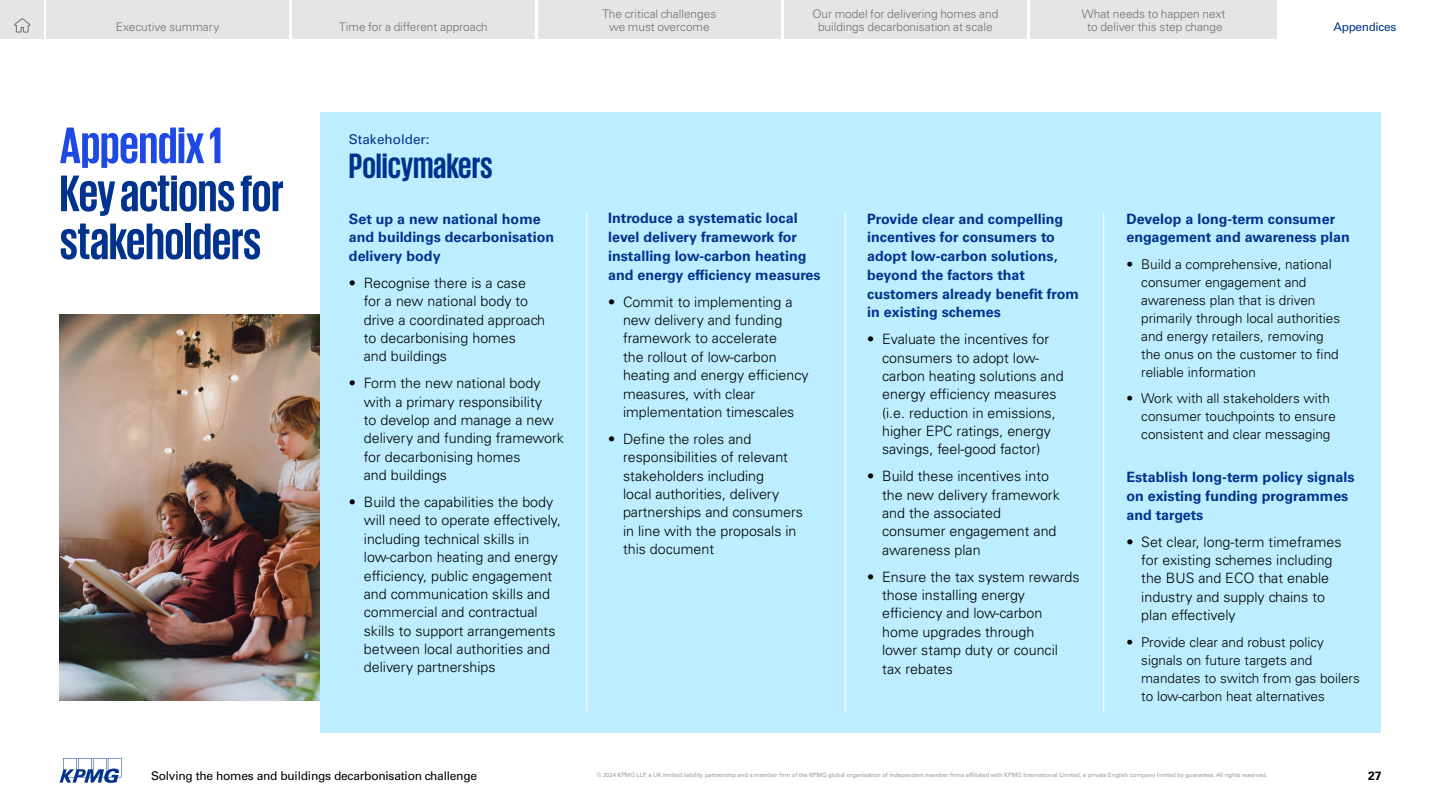
<style>
.page{position:relative;width:1441px;height:810px;background:#fff}
.page>*{position:absolute;margin:0;border:0;box-sizing:border-box;transform-origin:0 0}
.t1{font:700 52.5px/48px "KPMG";letter-spacing:-.005em;color:#00338d}
.t2{font:700 52.5px "KPMG";letter-spacing:-.005em;color:#1e49e2}
.t3{font:700 36px "KPMG";color:#00338d}
.t4{font:300 14.25px/18.3px "Univers LT Std";color:#000}
.t5{font:700 14.25px/18.8px "Univers LT Std";color:#00338d}
.t6{font:300 13.5px/18px "Univers LT Std";color:#000}
.t7{font:13.5px "Univers LT Std";color:#00338d}
.t8{font:12px "Univers LT Std";letter-spacing:-.02em;color:#000}
.t9{font:700 12px "Univers LT Std";color:#000}
.t10{font:300 11.85px/12.8px "Univers LT Std";color:#706f6f;text-align:center}
.t11{font:11.85px "Univers LT Std";letter-spacing:-.03em;color:#00338d}
.t12{font:6px "Univers LT Std";letter-spacing:-.02em;color:#9d9d9c}
</style>
<div class="page">
<img style="left:60px;top:315px;width:260px;height:385px">
<div style="left:320px;top:112px;width:1060px;height:620px;background:#bdeeff"></div>
<hr style="left:586px;top:213px;width:1px;height:498px;background:#fff">
<hr style="left:844px;top:213px;width:1px;height:498px;background:#fff">
<hr style="left:1102px;top:213px;width:1px;height:498px;background:#fff">
<svg style="left:60px;top:758px;width:62px;height:25px"></svg>
<div style="left:46px;top:0;width:242px;height:38px;background:#e5e5e5"></div>
<div style="left:1030px;top:0;width:246px;height:38px;background:#e5e5e5"></div>
<div style="left:292px;top:0;width:242px;height:38px;background:#e5e5e5"></div>
<div style="left:538px;top:0;width:242px;height:38px;background:#e5e5e5"></div>
<div style="left:784px;top:0;width:242px;height:38px;background:#e5e5e5"></div>
<div style="left:0;top:0;width:43px;height:38px;background:#e5e5e5"></div>
<svg style="left:14px;top:18px;width:16px;height:15px"></svg>
<p class="t10" style="left:116px;top:20px;width:105px">Executive summary</p>
<h1 class="t2" style="left:60px;top:119px;width:165px">Appendix 1</h1>
<h1 class="t1" style="left:60px;top:168px;width:226px">Key actions for stakeholders</h1>
<p class="t10" style="left:602px;top:8px;width:115px">The critical challenges we must overcome</p>
<p class="t10" style="left:812px;top:8px;width:187px">Our model for delivering homes and buildings decarbonisation at scale</p>
<p class="t10" style="left:1081px;top:8px;width:145px">What needs to happen next</p>
<p class="t10" style="left:339px;top:20px;width:150px">Time for a different approach</p>
<p class="t10" style="left:1086px;top:20px;width:137px">to deliver this step change</p>
<p class="t11" style="left:1333px;top:20px;width:64px">Appendices</p>
<p class="t7" style="left:349px;top:132px;width:82px">Stakeholder:</p>
<h2 class="t3" style="left:349px;top:148px;width:145px">Policymakers</h2>
<p class="t5" style="left:349px;top:209px;width:207px">Set up a new national home and buildings decarbonisation delivery body</p>
<p class="t4" style="left:364px;top:274px;width:183px;text-indent:-15px">• Recognise there is a case for a new national body to drive a coordinated approach to decarbonising homes<br>and buildings</p>
<p class="t4" style="left:364px;top:374px;width:202px;text-indent:-15px">• Form the new national body with a primary responsibility<br>to develop and manage a new delivery and funding framework for decarbonising homes<br>and buildings</p>
<p class="t4" style="left:364px;top:493px;width:198px;text-indent:-15px">• Build the capabilities the body will need to operate effectively, including technical skills in low-carbon heating and energy efficiency, public engagement and communication skills and commercial and contractual skills to support arrangements between local authorities and delivery partnerships</p>
<p class="t5" style="left:608px;top:209px;width:214px">Introduce a systematic local level delivery framework for installing low-carbon heating and energy efficiency measures</p>
<p class="t4" style="left:623px;top:292px;width:187px;text-indent:-15px">• Commit to implementing a new delivery and funding framework to accelerate<br>the rollout of low-carbon heating and energy efficiency measures, with clear implementation timescales</p>
<p class="t4" style="left:623px;top:430px;width:181px;text-indent:-15px">• Define the roles and responsibilities of relevant stakeholders including<br>local authorities, delivery partnerships and consumers in line with the proposals in this document</p>
<p class="t5" style="left:867px;top:209px;width:213px">Provide clear and compelling incentives for consumers to adopt low-carbon solutions, beyond the factors that customers already benefit from in existing schemes</p>
<p class="t4" style="left:882px;top:330px;width:183px;text-indent:-15px">• Evaluate the incentives for consumers to adopt low&shy;carbon heating solutions and energy efficiency measures (i.e. reduction in emissions, higher EPC ratings, energy savings, feel-good factor)</p>
<p class="t4" style="left:882px;top:467px;width:179px;text-indent:-15px">• Build these incentives into the new delivery framework and the associated consumer engagement and awareness plan</p>
<p class="t4" style="left:882px;top:568px;width:199px;text-indent:-15px">• Ensure the tax system rewards those installing energy efficiency and low-carbon home upgrades through<br>lower stamp duty or council tax rebates</p>
<p class="t5" style="left:1126px;top:209px;width:225px">Develop a long-term consumer engagement and awareness plan</p>
<p class="t6" style="left:1141px;top:255px;width:200px;text-indent:-15px">• Build a comprehensive, national consumer engagement and awareness plan that is driven primarily through local authorities and energy retailers, removing the onus on the customer to find reliable information</p>
<p class="t6" style="left:1141px;top:390px;width:196px;text-indent:-15px">• Work with all stakeholders with consumer touchpoints to ensure consistent and clear messaging</p>
<p class="t5" style="left:1126px;top:468px;width:229px">Establish long-term policy signals on existing funding programmes and targets</p>
<p class="t4" style="left:1141px;top:532px;width:202px;text-indent:-15px">• Set clear, long-term timeframes for existing schemes including the BUS and ECO that enable industry and supply chains to plan effectively</p>
<p class="t6" style="left:1141px;top:633px;width:220px;text-indent:-15px">• Provide clear and robust policy signals on future targets and mandates to switch from gas boilers to low-carbon heat alternatives</p>
<p class="t8" style="left:151px;top:768px;width:327px">Solving the homes and buildings decarbonisation challenge</p>
<p class="t12" style="left:596px;top:772px;width:672px">© 2024 KPMG LLP, a UK limited liability partnership and a member firm of the KPMG global organisation of independent member firms affiliated with KPMG International Limited, a private English company limited by guarantee. All rights reserved.</p>
<p class="t9" style="left:1367px;top:768px;width:15px">27</p>
</div>
